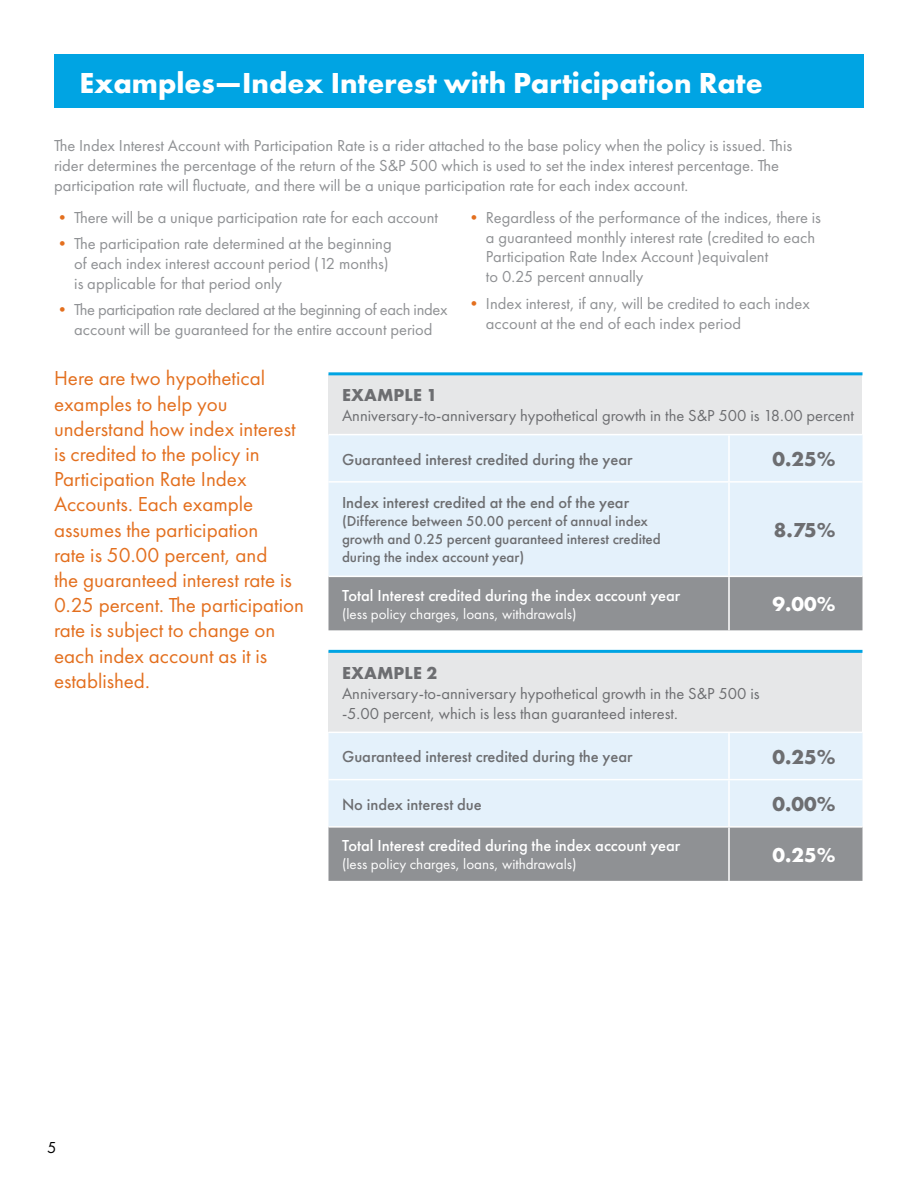
<style>
.page{position:relative;width:918px;height:1188px;background:#fff}
.page>*{position:absolute;margin:0;border:0;box-sizing:border-box;transform-origin:0 0}
.t1{font:700 30px "Futura PT";color:#fff}
.t2{font:21px/25.2px "Futura PT";color:#e36f1e}
.t3{font:700 21px "Futura PT";color:#6d6e71}
.t4{font:700 21px "Futura PT";color:#fff}
.t5{font:700 18px "Futura PT";letter-spacing:.01em;color:#6d6e71}
.t6{font:16.5px/19.8px "Futura PT";color:#8f9194}
.t7{font:16.5px/19.8px "Futura PT";color:#6d6e71}
.t8{font:500 16.5px "Futura PT";color:#6d6e71}
.t9{font:16.5px/19.8px "Futura PT";letter-spacing:-.02em;color:#8f9194;text-align:center}
.t10{font:500 16.5px "Futura PT";color:#fff}
.t11{font:16.5px "Futura PT";color:#000}
.t12{font:500 15px/18px "Futura PT";color:#6d6e71}
.t13{font:15px "Futura PT";color:#fff}
.s1{color:#e36f1e}
</style>
<div class="page">
<div style="left:54px;top:54px;width:810px;height:54px;background:#00a4e3"></div>
<div style="left:328px;top:374px;width:534px;height:61px;background:#e6e7e8"></div>
<div style="left:328px;top:435px;width:534px;height:141px;background:#e4f1fb"></div>
<div style="left:328px;top:577px;width:534px;height:53px;background:#8f9194"></div>
<hr style="left:328px;top:434px;width:401px;height:1px;background:#fff">
<hr style="left:729px;top:434px;width:133px;height:1px;background:#fff">
<hr style="left:728px;top:435px;width:2px;height:46px;background:#fff">
<hr style="left:328px;top:481px;width:401px;height:2px;background:#fff">
<hr style="left:729px;top:481px;width:133px;height:2px;background:#fff">
<hr style="left:728px;top:483px;width:2px;height:93px;background:#fff">
<hr style="left:728px;top:577px;width:2px;height:53px;background:#fff">
<hr style="left:328px;top:372px;width:401px;height:3px;background:#00a4e3">
<hr style="left:729px;top:372px;width:133px;height:3px;background:#00a4e3">
<div style="left:328px;top:651px;width:534px;height:81px;background:#e6e7e8"></div>
<div style="left:328px;top:733px;width:534px;height:94px;background:#e4f1fb"></div>
<div style="left:328px;top:827px;width:534px;height:54px;background:#8f9194"></div>
<hr style="left:329px;top:650px;width:400px;height:3px;background:#00a4e3">
<hr style="left:729px;top:650px;width:134px;height:3px;background:#00a4e3">
<hr style="left:728px;top:733px;width:2px;height:46px;background:#fff">
<hr style="left:329px;top:779px;width:400px;height:1px;background:#fff">
<hr style="left:729px;top:779px;width:134px;height:1px;background:#fff">
<hr style="left:728px;top:780px;width:2px;height:46px;background:#fff">
<hr style="left:329px;top:826px;width:400px;height:2px;background:#fff">
<hr style="left:729px;top:826px;width:134px;height:2px;background:#fff">
<hr style="left:728px;top:828px;width:2px;height:53px;background:#fff">
<h1 class="t1" style="left:80px;top:63px;width:685px">Examples—Index Interest with Participation Rate</h1>
<p class="t6" style="left:54px;top:136px;width:740px">The Index Interest Account with Participation Rate is a rider attached to the base policy when the policy is issued. This rider determines the percentage of the return of the S&amp;P 500 which is used to set the index interest percentage. The participation rate will fluctuate, and there will be a unique participation rate for each index account.</p>
<p class="t6" style="left:54px;top:207px;width:386px"><span class="s1">•</span> There will be a unique participation rate for each account</p>
<p class="t6" style="left:74px;top:234px;width:319px;text-indent:-20px"><span class="s1">•</span> The participation rate determined at the beginning of each index interest account period (12 months) is applicable for that period only</p>
<p class="t9" style="left:54px;top:300px;width:395px"><span class="s1">•</span> The participation rate declared at the beginning of each index account will be guaranteed for the entire account period</p>
<p class="t6" style="left:486px;top:207px;width:337px;text-indent:-20px"><span class="s1">•</span> Regardless of the performance of the indices, there is a guaranteed monthly interest rate (credited to each Participation Rate Index Account )equivalent<br>to 0.25 percent annually</p>
<p class="t6" style="left:486px;top:293px;width:326px;text-indent:-20px"><span class="s1">•</span> Index interest, if any, will be credited to each index account at the end of each index period</p>
<p class="t2" style="left:54px;top:366px;width:251px">Here are two hypothetical examples to help you understand how index interest is credited to the policy in<br>Participation Rate Index<br>Accounts. Each example assumes the participation<br>rate is 50.00 percent, and<br>the guaranteed interest rate is<br>0.25 percent. The participation rate is subject to change on each index account as it is established.</p>
<p class="t5" style="left:342px;top:384px;width:97px">Example 1</p>
<p class="t7" style="left:342px;top:406px;width:514px">Anniversary-to-anniversary hypothetical growth in the S&amp;P 500 is 18.00 percent</p>
<p class="t8" style="left:342px;top:449px;width:292px">Guaranteed interest credited during the year</p>
<p class="t3" style="left:773px;top:446px;width:64px">0.25%</p>
<p class="t8" style="left:342px;top:493px;width:289px">Index interest credited at the end of the year</p>
<p class="t12" style="left:342px;top:512px;width:320px">(Difference between 50.00 percent of annual index growth and 0.25 percent guaranteed interest credited during the index account year)</p>
<p class="t3" style="left:774px;top:517px;width:63px">8.75%</p>
<p class="t10" style="left:342px;top:585px;width:340px">Total Interest credited during the index account year</p>
<p class="t13" style="left:342px;top:605px;width:236px">(less policy charges, loans, withdrawals)</p>
<p class="t4" style="left:773px;top:591px;width:64px">9.00%</p>
<p class="t5" style="left:342px;top:661px;width:97px">Example 2</p>
<p class="t7" style="left:342px;top:683px;width:419px">Anniversary-to-anniversary hypothetical growth in the S&amp;P 500 is -5.00 percent, which is less than guaranteed interest.</p>
<p class="t8" style="left:342px;top:747px;width:292px">Guaranteed interest credited during the year</p>
<p class="t3" style="left:773px;top:743px;width:64px">0.25%</p>
<p class="t8" style="left:342px;top:794px;width:141px">No index interest due</p>
<p class="t3" style="left:773px;top:791px;width:64px">0.00%</p>
<p class="t10" style="left:342px;top:836px;width:340px">Total Interest credited during the index account year</p>
<p class="t13" style="left:342px;top:855px;width:236px">(less policy charges, loans, withdrawals)</p>
<p class="t4" style="left:773px;top:841px;width:64px">0.25%</p>
<p class="t11" style="left:47px;top:1138px;width:11px">5</p>
</div>
